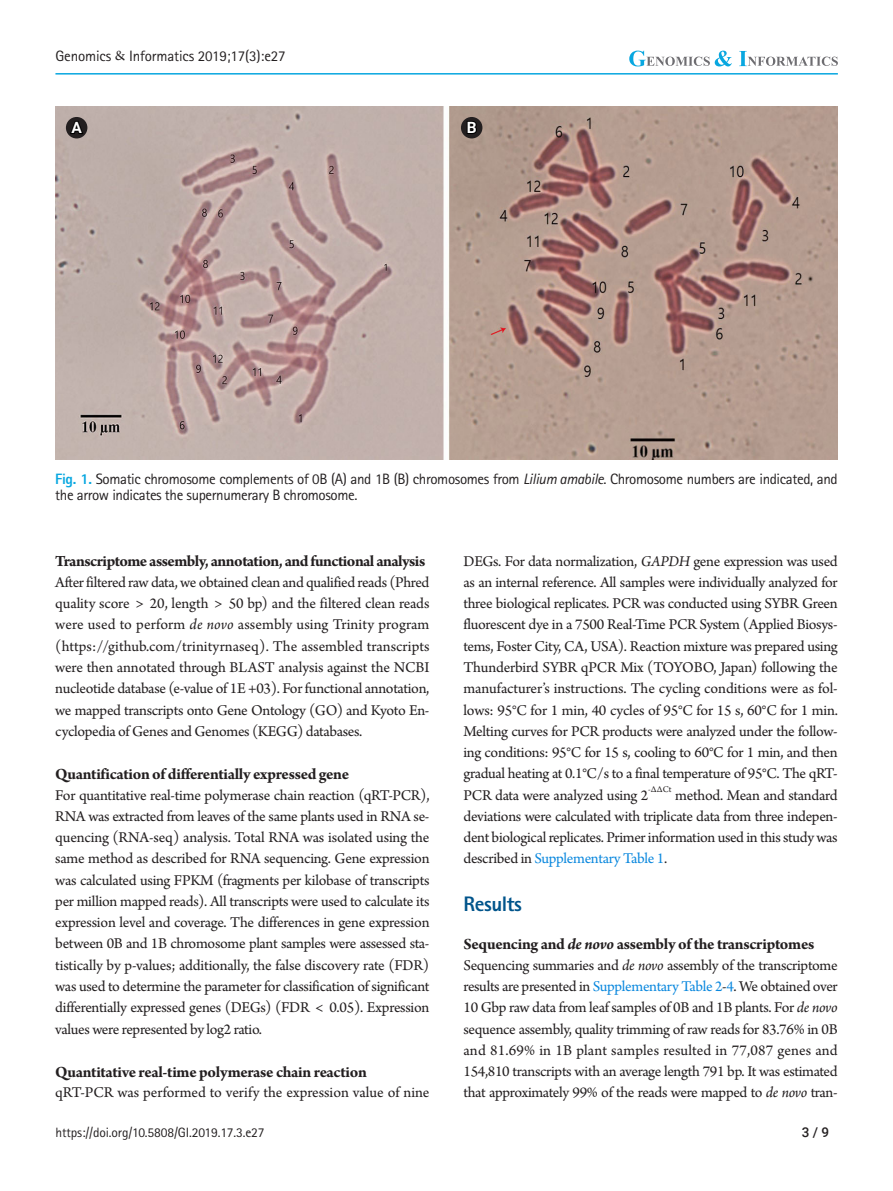
<style>
.page{position:relative;width:893px;height:1191px;background:#fff}
.page>*{position:absolute;margin:0;border:0;box-sizing:border-box;transform-origin:0 0}
.body-title{font:800 21px "Rotis Sans Serif Std";letter-spacing:-.02em;color:#00548b}
.body-sub-title{font:700 16.5px "Arno Pro";letter-spacing:-.02em;color:#231f20}
.body{font:15.75px/21.3px "Arno Pro";letter-spacing:-.02em;color:#231f20;text-align:justify}
.body-2{font:15.75px "Arno Pro";color:#231f20}
.t1{font:700 15.6px "Roboto";color:#fff}
.fig-caption{font:15px/16.5px "Rotis Sans Serif Std";letter-spacing:-.025em;color:#231f20}
.t2{font:13.5px "Rotis Sans Serif Std";letter-spacing:-.01em;color:#231f20}
.t3{font:500 13.5px "Roboto";color:#231f20}
.body-3{font:9.15px "Arno Pro";color:#231f20}
.s1{font-family:"Arno Pro"}
.s2{font-weight:800;color:#08a7e0}
.s3{font-style:italic}
.s4{color:#0b88de}
</style>
<div class="page">
<img style="left:55px;top:106px;width:783px;height:353px">
<div style="left:66px;top:117px;width:21px;height:21px;background:#231f20;border-radius:50%"></div>
<svg style="left:68px;top:120px;width:17px;height:16px"></svg>
<div style="left:461px;top:117px;width:21px;height:21px;background:#231f20;border-radius:50%"></div>
<svg style="left:466px;top:119px;width:13px;height:15px"></svg>
<hr style="left:55px;top:73px;width:783px;height:2px;background:#08a7e0">
<svg style="left:629px;top:51px;width:209px;height:15px"></svg>
<p class="fig-caption" style="left:55px;top:47px;width:232px">Genomics <span class="s1">&amp;</span> Informatics 2019;17(3):e27</p>
<p class="t1" style="left:71px;top:116px;width:12px">A</p>
<p class="t1" style="left:467px;top:116px;width:11px">B</p>
<p class="fig-caption" style="left:55px;top:470px;width:784px"><span class="s2">Fig. 1.</span> Somatic chromosome complements of 0B (A) and 1B (B) chromosomes from <span class="s3">Lilium amabile</span>. Chromosome numbers are indicated, and the arrow indicates the supernumerary B chromosome.</p>
<p class="body-sub-title" style="left:55px;top:551px;width:372px">Transcriptome assembly, annotation, and functional analysis</p>
<p class="body" style="left:55px;top:572px;width:376px">After filtered raw data, we obtained clean and qualified reads (Phred quality score &gt; 20, length &gt; 50 bp) and the filtered clean reads were used to perform <span class="s3">de novo</span> assembly using Trinity program (https://github.com/trinityrnaseq). The assembled transcripts were then annotated through BLAST analysis against the NCBI nucleotide database (e-value of 1E +03). For functional annotation, we mapped transcripts onto Gene Ontology (GO) and Kyoto En&shy;cyclopedia of Genes and Genomes (KEGG) databases.</p>
<p class="body-sub-title" style="left:55px;top:764px;width:295px">Quantification of differentially expressed gene</p>
<p class="body" style="left:55px;top:785px;width:376px">For quantitative real-time polymerase chain reaction (qRT-PCR), RNA was extracted from leaves of the same plants used in RNA se&shy;quencing (RNA-seq) analysis. Total RNA was isolated using the same method as described for RNA sequencing. Gene expression was calculated using FPKM (fragments per kilobase of transcripts per million mapped reads). All transcripts were used to calculate its expression level and coverage. The differences in gene expression between 0B and 1B chromosome plant samples were assessed sta&shy;tistically by p-values; additionally, the false discovery rate (FDR) was used to determine the parameter for classification of significant differentially expressed genes (DEGs) (FDR &lt; 0.05). Expression values were represented by log2 ratio.</p>
<p class="body-sub-title" style="left:55px;top:1062px;width:313px">Quantitative real-time polymerase chain reaction</p>
<p class="body-2" style="left:55px;top:1083px;width:376px">qRT-PCR was performed to verify the expression value of nine</p>
<p class="body" style="left:463px;top:551px;width:376px">DEGs. For data normalization, <span class="s3">GAPDH</span> gene expression was used as an internal reference. All samples were individually analyzed for three biological replicates. PCR was conducted using SYBR Green fluorescent dye in a 7500 Real-Time PCR System (Applied Biosys&shy;tems, Foster City, CA, USA). Reaction mixture was prepared using Thunderbird SYBR qPCR Mix (TOYOBO, Japan) following the manufacturer’s instructions. The cycling conditions were as fol&shy;lows: 95°C for 1 min, 40 cycles of 95°C for 15 s, 60°C for 1 min.<br>Melting curves for PCR products were analyzed under the follow&shy;ing conditions: 95°C for 15 s, cooling to 60°C for 1 min, and then gradual heating at 0.1°C/s to a final temperature of 95°C. The qRT-PCR data were analyzed using 2</p>
<p class="body-3" style="left:648px;top:784px;width:25px">-ΔΔCt</p>
<p class="body" style="left:463px;top:785px;width:376px;text-indent:212px">method. Mean and standard deviations were calculated with triplicate data from three indepen&shy;dent biological replicates. Primer information used in this study was described in <span class="s4">Supplementary Table 1</span>.</p>
<p class="body-title" style="left:463px;top:890px;width:60px">Results</p>
<p class="body-sub-title" style="left:463px;top:934px;width:352px">Sequencing and <span class="s3">de novo</span> assembly of the transcriptomes</p>
<p class="body" style="left:463px;top:955px;width:376px">Sequencing summaries and <span class="s3">de novo</span> assembly of the transcriptome results are presented in <span class="s4">Supplementary Table 2</span>-<span class="s4">4</span>. We obtained over 10 Gbp raw data from leaf samples of 0B and 1B plants. For <span class="s3">de novo </span>sequence assembly, quality trimming of raw reads for 83.76% in 0B and 81.69% in 1B plant samples resulted in 77,087 genes and 154,810 transcripts with an average length 791 bp. It was estimated that approximately 99% of the reads were mapped to <span class="s3">de novo</span> tran-</p>
<p class="t2" style="left:55px;top:1124px;width:211px">https://doi.org/10.5808/GI.2019.17.3.e27</p>
<p class="t3" style="left:802px;top:1123px;width:29px">3 / 9</p>
</div>
